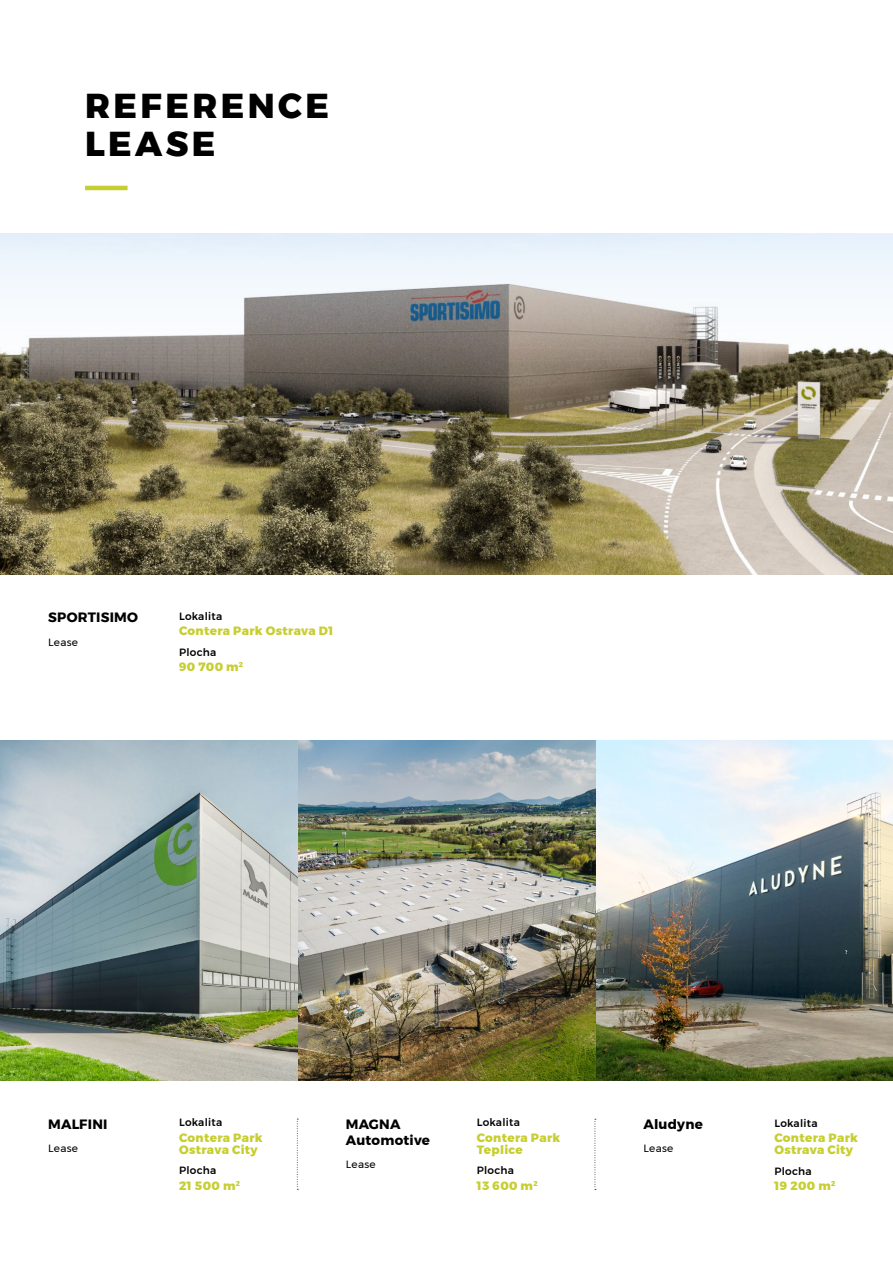
<style>
.page{position:relative;width:893px;height:1263px;background:#fff}
.page>*{position:absolute;margin:0;border:0;box-sizing:border-box;transform-origin:0 0}
.t1{font:800 34.5px/37.5px "Montserrat";letter-spacing:.1em;color:#000}
.t2{font:700 13.5px/16.5px "Montserrat";letter-spacing:.015em;color:#000}
.t3{font:800 12px/12px "Montserrat";letter-spacing:.025em;color:#c7ce31}
.t4{font:500 10.5px "Montserrat";letter-spacing:.025em;color:#000}
.t5{font:10.5px "Montserrat";letter-spacing:.025em;color:#000}
</style>
<div class="page">
<img style="left:0;top:740px;width:893px;height:341px">
<svg style="left:595px;top:1119px;width:1px;height:71px"></svg>
<hr style="left:85px;top:186px;width:43px;height:4px;background:#c7ce31">
<img style="left:0;top:234px;width:893px;height:340px">
<svg style="left:297px;top:1119px;width:1px;height:71px"></svg>
<h1 class="t1" style="left:85px;top:88px;width:246px">REFERENCE<br>LEASE</h1>
<p class="t2" style="left:48px;top:609px;width:91px">SPORTISIMO</p>
<p class="t4" style="left:179px;top:608px;width:45px">Lokalita</p>
<p class="t3" style="left:179px;top:625px;width:156px">Contera Park Ostrava D1</p>
<p class="t4" style="left:179px;top:644px;width:39px">Plocha</p>
<p class="t3" style="left:179px;top:661px;width:66px">90 700 m<sup>2</sup></p>
<p class="t5" style="left:48px;top:634px;width:31px">Lease</p>
<p class="t2" style="left:48px;top:1115px;width:61px">MALFINI</p>
<p class="t4" style="left:179px;top:1114px;width:45px">Lokalita</p>
<p class="t3" style="left:179px;top:1131px;width:85px">Contera Park<br>Ostrava City</p>
<p class="t4" style="left:179px;top:1162px;width:39px">Plocha</p>
<p class="t3" style="left:179px;top:1179px;width:62px">21 500 m<sup>2</sup></p>
<p class="t5" style="left:48px;top:1140px;width:31px">Lease</p>
<p class="t2" style="left:346px;top:1115px;width:86px">MAGNA<br>Automotive</p>
<p class="t4" style="left:477px;top:1114px;width:45px">Lokalita</p>
<p class="t3" style="left:477px;top:1131px;width:85px">Contera Park<br>Teplice</p>
<p class="t4" style="left:477px;top:1162px;width:39px">Plocha</p>
<p class="t3" style="left:477px;top:1179px;width:62px">13 600 m<sup>2</sup></p>
<p class="t5" style="left:346px;top:1156px;width:31px">Lease</p>
<p class="t2" style="left:643px;top:1116px;width:61px">Aludyne</p>
<p class="t4" style="left:774px;top:1114px;width:45px">Lokalita</p>
<p class="t3" style="left:774px;top:1131px;width:85px">Contera Park<br>Ostrava City</p>
<p class="t4" style="left:774px;top:1162px;width:39px">Plocha</p>
<p class="t3" style="left:774px;top:1179px;width:62px">19 200 m<sup>2</sup></p>
<p class="t5" style="left:643px;top:1140px;width:31px">Lease</p>
</div>
